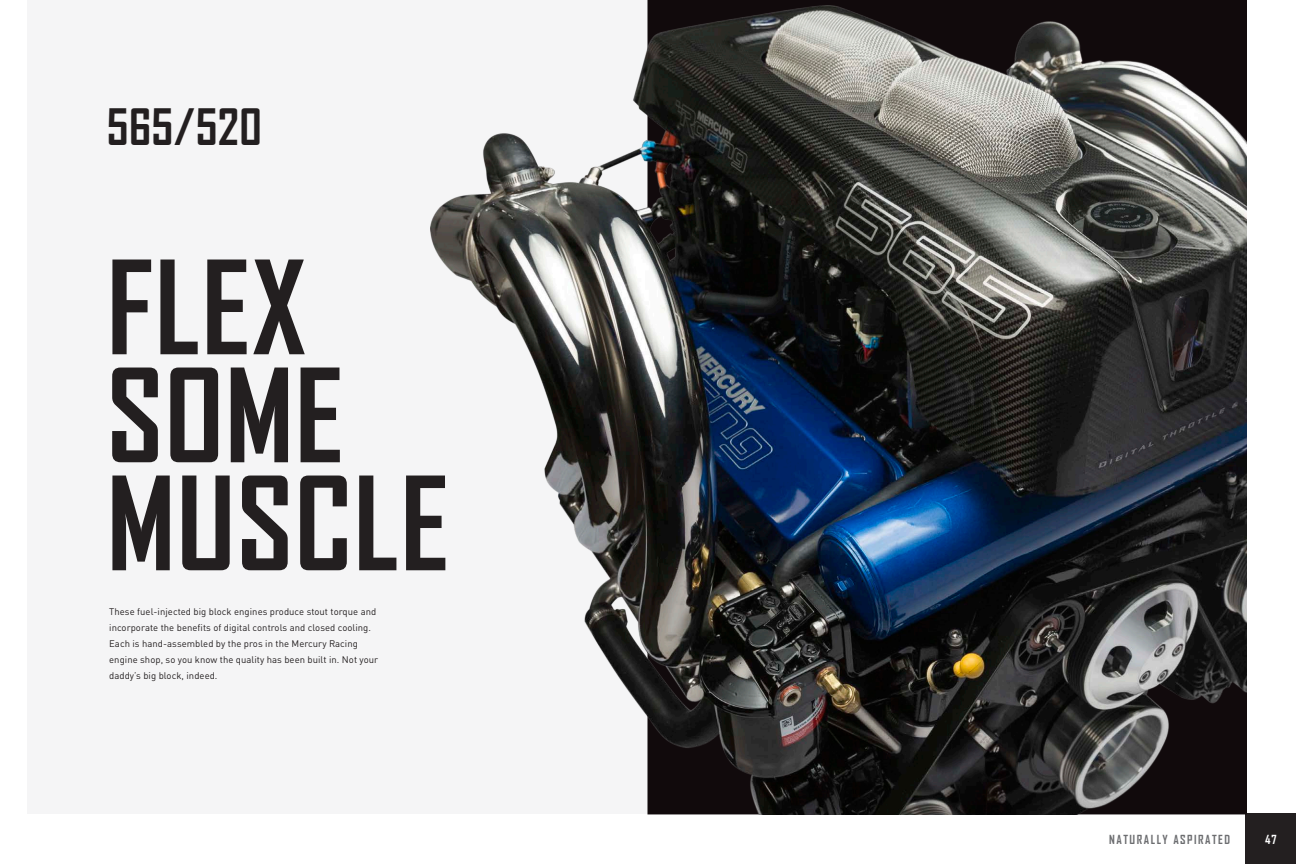
<style>
.page{position:relative;width:1296px;height:864px;background:#fff}
.page>*{position:absolute;margin:0;border:0;box-sizing:border-box;transform-origin:0 0}
.t1{font:700 124px "Agency FB";letter-spacing:.01em;color:#231f20}
.t2{font:700 48px "Agency FB";letter-spacing:.01em;color:#231f20}
.t3{font:700 12px "Agency FB";letter-spacing:.125em;color:#6c6d70}
.t4{font:700 12px "Agency FB";color:#fff}
.t5{font:9.5px/16px "DINOT";letter-spacing:.005em;color:#231f20}
</style>
<div class="page">
<div style="left:27px;top:0;width:1219px;height:814px;background:#f5f5f6"></div>
<div style="left:1246px;top:814px;width:50px;height:50px;background:#231f20"></div>
<img style="left:431px;top:5px;width:816px;height:809px">
<p class="t2" style="left:107px;top:97px;width:157px">565/520</p>
<p class="t1" style="left:107px;top:231px;width:201px">FLEX</p>
<p class="t1" style="left:107px;top:339px;width:239px">SOME</p>
<p class="t1" style="left:107px;top:447px;width:344px">MUSCLE</p>
<p class="t5" style="left:109px;top:604px;width:271px">These fuel-injected big block engines produce stout torque and incorporate the benefits of digital controls and closed cooling.<br>Each is hand-assembled by the pros in the Mercury Racing engine shop, so you know the quality has been built in. Not your daddy’s big block, indeed.</p>
<p class="t3" style="left:1109px;top:832px;width:122px">NATURALLY ASPIRATED</p>
<p class="t4" style="left:1265px;top:832px;width:13px">47</p>
</div>
